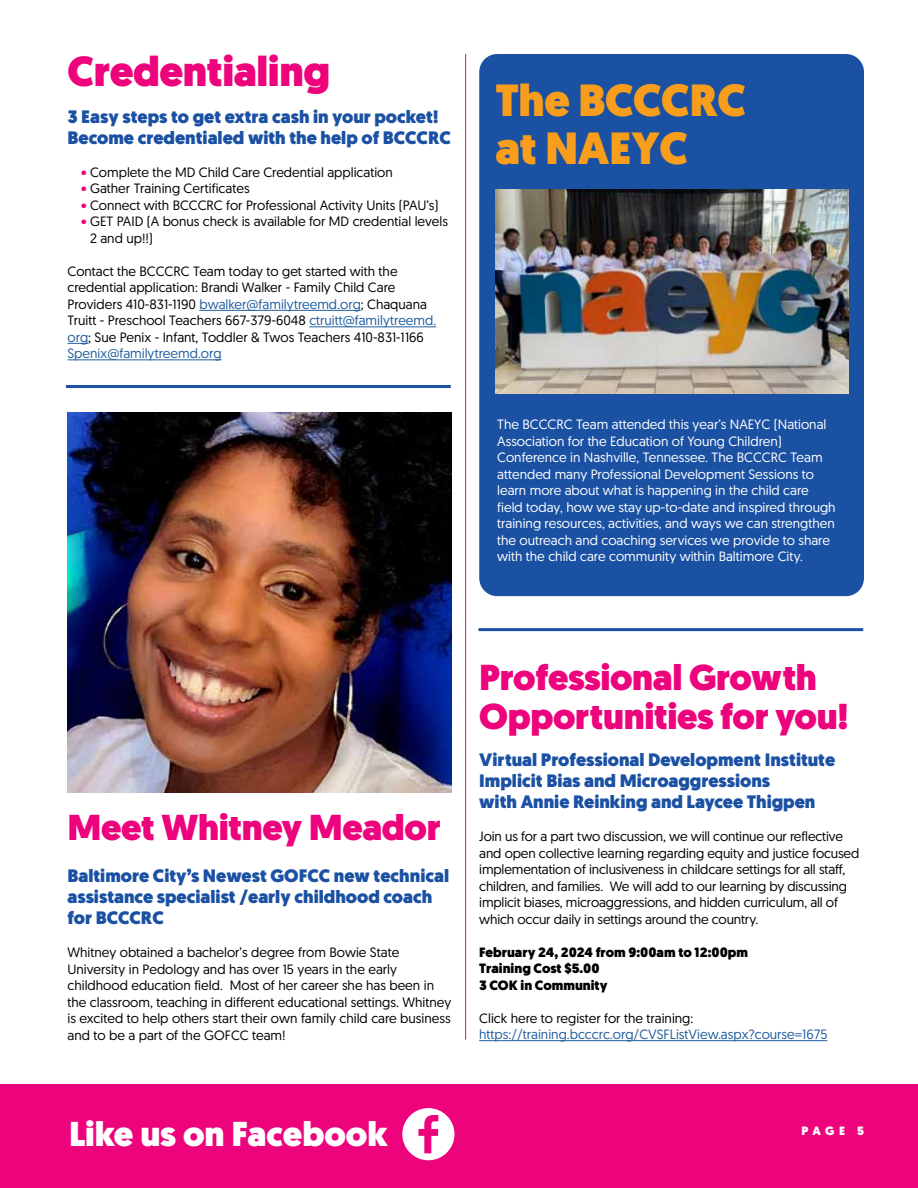
<style>
.page{position:relative;width:918px;height:1188px;background:#fff}
.page>*{position:absolute;margin:0;border:0;box-sizing:border-box;transform-origin:0 0}
.t1{font:900 45px/48px "Geomanist";letter-spacing:-.01em;color:#f99d1c}
.t2{font:900 42px "Geomanist";letter-spacing:-.01em;color:#ed037c}
.t3{font:900 36px/39px "Geomanist";letter-spacing:-.01em;color:#ed037c}
.t4{font:900 34.5px "Geomanist";color:#fff}
.t5{font:900 18px/21px "Geomanist";color:#1b51a3}
.t6{font:13.5px/16.5px "Geomanist";color:#000}
.t7{font:13.5px/16.5px "Geomanist";color:#fff}
.t8{font:900 13.5px/16.5px "Geomanist";color:#000}
.t9{font:13.5px "Geomanist";color:#215e9e}
.t10{font:900 12px "Geomanist";color:#fff}
.s1{color:#ed037c}
.s2{color:#215e9e}
</style>
<div class="page">
<div style="left:479px;top:54px;width:385px;height:542px;background:#1b51a3;border-radius:18px"></div>
<div style="left:0;top:1084px;width:918px;height:104px;background:#ed037c"></div>
<svg style="left:402px;top:1108px;width:52px;height:52px"></svg>
<hr style="left:465px;top:54px;width:1px;height:986px;background:#ed037c">
<img style="left:495px;top:189px;width:353px;height:205px">
<hr style="left:199px;top:310px;width:162px;height:1px;background:#215e9e">
<hr style="left:309px;top:327px;width:127px;height:1px;background:#215e9e">
<svg style="left:68px;top:343px;width:20px;height:1px"></svg>
<hr style="left:68px;top:360px;width:154px;height:1px;background:#215e9e">
<hr style="left:479px;top:1040px;width:348px;height:1px;background:#215e9e">
<img style="left:68px;top:413px;width:383px;height:380px">
<hr style="left:479px;top:628px;width:384px;height:3px;background:#1b51a3">
<hr style="left:66px;top:385px;width:385px;height:3px;background:#1b51a3">
<h2 class="t2" style="left:68px;top:42px;width:264px">Credentialing</h2>
<h3 class="t5" style="left:68px;top:106px;width:385px">3 Easy steps to get extra cash in your pocket!<br>Become credentialed with the help of BCCCRC</h3>
<p class="t6" style="left:81px;top:164px;width:313px"><span class="s1">•</span> Complete the MD Child Care Credential application</p>
<p class="t6" style="left:81px;top:180px;width:170px"><span class="s1">•</span> Gather Training Certificates</p>
<p class="t6" style="left:81px;top:197px;width:359px"><span class="s1">•</span> Connect with BCCCRC for Professional Activity Units (PAU’s)</p>
<p class="t6" style="left:90px;top:213px;width:360px;text-indent:-9px"><span class="s1">•</span> GET PAID (A bonus check is available for MD credential levels<br>2 and up!!)</p>
<p class="t6" style="left:68px;top:263px;width:370px">Contact the BCCCRC Team today to get started with the credential application: Brandi Walker - Family Child Care Providers 410-831-1190 <span class="s2">bwalker@familytreemd.org</span>; Chaquana Truitt - Preschool Teachers 667-379-6048 <span class="s2">ctruitt@familytreemd. org</span>; Sue Penix - Infant, Toddler &amp; Twos Teachers 410-831-1166<br><span class="s2">Spenix@familytreemd.org</span></p>
<h1 class="t1" style="left:496px;top:76px;width:252px">The BCCCRC at NAEYC</h1>
<p class="t7" style="left:497px;top:416px;width:340px">The BCCCRC Team attended this year’s NAEYC (National Association for the Education of Young Children)<br>Conference in Nashville, Tennessee. The BCCCRC Team attended many Professional Development Sessions to learn more about what is happening in the child care field today, how we stay up-to-date and inspired through training resources, activities, and ways we can strengthen the outreach and coaching services we provide to share with the child care community within Baltimore City.</p>
<h3 class="t3" style="left:68px;top:809px;width:375px">Meet Whitney Meador</h3>
<h3 class="t5" style="left:68px;top:866px;width:383px">Baltimore City’s Newest GOFCC new technical assistance specialist /early childhood coach for BCCCRC</h3>
<p class="t6" style="left:68px;top:944px;width:385px">Whitney obtained a bachelor’s degree from Bowie State University in Pedology and has over 15 years in the early childhood education field. Most of her career she has been in the classroom, teaching in different educational settings. Whitney is excited to help others start their own family child care business and to be a part of the GOFCC team!</p>
<h3 class="t3" style="left:479px;top:658px;width:371px">Professional Growth<br>Opportunities for you!</h3>
<h3 class="t5" style="left:479px;top:750px;width:358px">Virtual Professional Development Institute<br>Implicit Bias and Microaggressions<br>with Annie Reinking and Laycee Thigpen</h3>
<p class="t6" style="left:479px;top:828px;width:382px">Join us for a part two discussion, we will continue our reflective and open collective learning regarding equity and justice focused implementation of inclusiveness in childcare settings for all staff, children, and families. We will add to our learning by discussing implicit biases, microaggressions, and hidden curriculum, all of which occur daily in settings around the country.</p>
<p class="t8" style="left:479px;top:944px;width:271px">February 24, 2024 from 9:00am to 12:00pm<br>Training Cost $5.00<br>3 COK in Community</p>
<p class="t6" style="left:479px;top:1009px;width:216px">Click here to register for the training:</p>
<p class="t9" style="left:479px;top:1026px;width:350px">https://training.bcccrc.org/CVSFListView.aspx?course=1675</p>
<h3 class="t4" style="left:69px;top:1111px;width:320px">Like us on Facebook</h3>
<p class="t10" style="left:801px;top:1122px;width:64px">PAGE 5</p>
</div>
